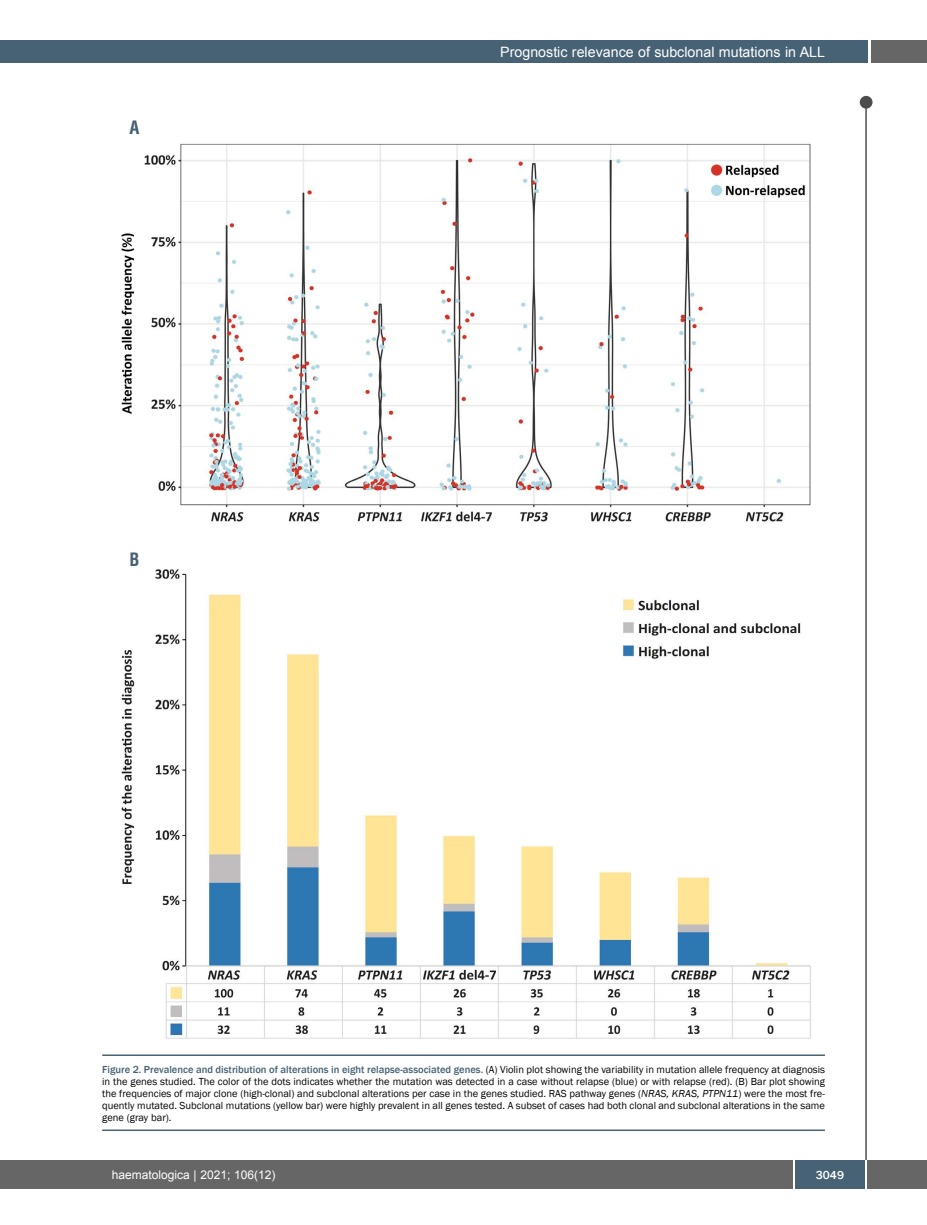
<style>
.page{position:relative;width:927px;height:1225px;background:#fff}
.page>*{position:absolute;margin:0;border:0;box-sizing:border-box;transform-origin:0 0}
.t1{font:700 condensed 18px "Helvetica";color:#466274}
.t2{font:14.25px "Arial";color:#fff}
.t3{font:12px "Arial";color:#fff}
.t4{font:500 12px "Franklin Gothic";color:#fff}
.t5{font:10.5px/12px "Franklin Gothic";color:#000;text-align:justify}
.s1{font-weight:500;color:#466274}
.s2{font-style:italic}
</style>
<div class="page">
<div style="left:860px;top:96px;width:12px;height:13px;background:#4d4d4d;border-radius:50%"></div>
<hr style="left:865px;top:98px;width:2px;height:1062px;background:#4d4d4d">
<div style="left:871px;top:40px;width:56px;height:22px;background:#666"></div>
<div style="left:18px;top:40px;width:849px;height:22px;background:#466274"></div>
<div style="left:17px;top:1160px;width:910px;height:28px;background:#666"></div>
<div style="left:795px;top:1160px;width:70px;height:28px;background:#466274"></div>
<hr style="left:793px;top:1160px;width:2px;height:28px;background:#fff">
<hr style="left:865px;top:1160px;width:2px;height:28px;background:#fff">
<div style="left:0;top:40px;width:19px;height:22px;background:#466274"></div>
<div style="left:0;top:1160px;width:18px;height:28px;background:#666"></div>
<img style="left:121px;top:143px;width:690px;height:896px">
<hr style="left:102px;top:1054px;width:723px;height:2px;background:#466274">
<hr style="left:102px;top:1129px;width:723px;height:2px;background:#466274">
<h1 class="t1" style="left:129px;top:120px;width:12px">A</h1>
<h1 class="t1" style="left:129px;top:552px;width:12px">B</h1>
<h2 class="t2" style="left:500px;top:44px;width:326px">Prognostic relevance of subclonal mutations in ALL</h2>
<p class="t5" style="left:102px;top:1063px;width:724px"><span class="s1">Figure 2. Prevalence and distribution of alterations in eight relapse-associated genes.</span> (A) Violin plot showing the variability in mutation allele frequency at diagnosis in the genes studied. The color of the dots indicates whether the mutation was detected in a case without relapse (blue) or with relapse (red). (B) Bar plot showing the frequencies of major clone (high-clonal) and subclonal alterations per case in the genes studied. RAS pathway genes (<span class="s2">NRAS, KRAS, PTPN11</span>) were the most fre&shy;quently mutated. Subclonal mutations (yellow bar) were highly prevalent in all genes tested. A subset of cases had both clonal and subclonal alterations in the same gene (gray bar).</p>
<p class="t3" style="left:112px;top:1168px;width:165px">haematologica | 2021; 106(12)</p>
<p class="t4" style="left:816px;top:1167px;width:30px">3049</p>
</div>
